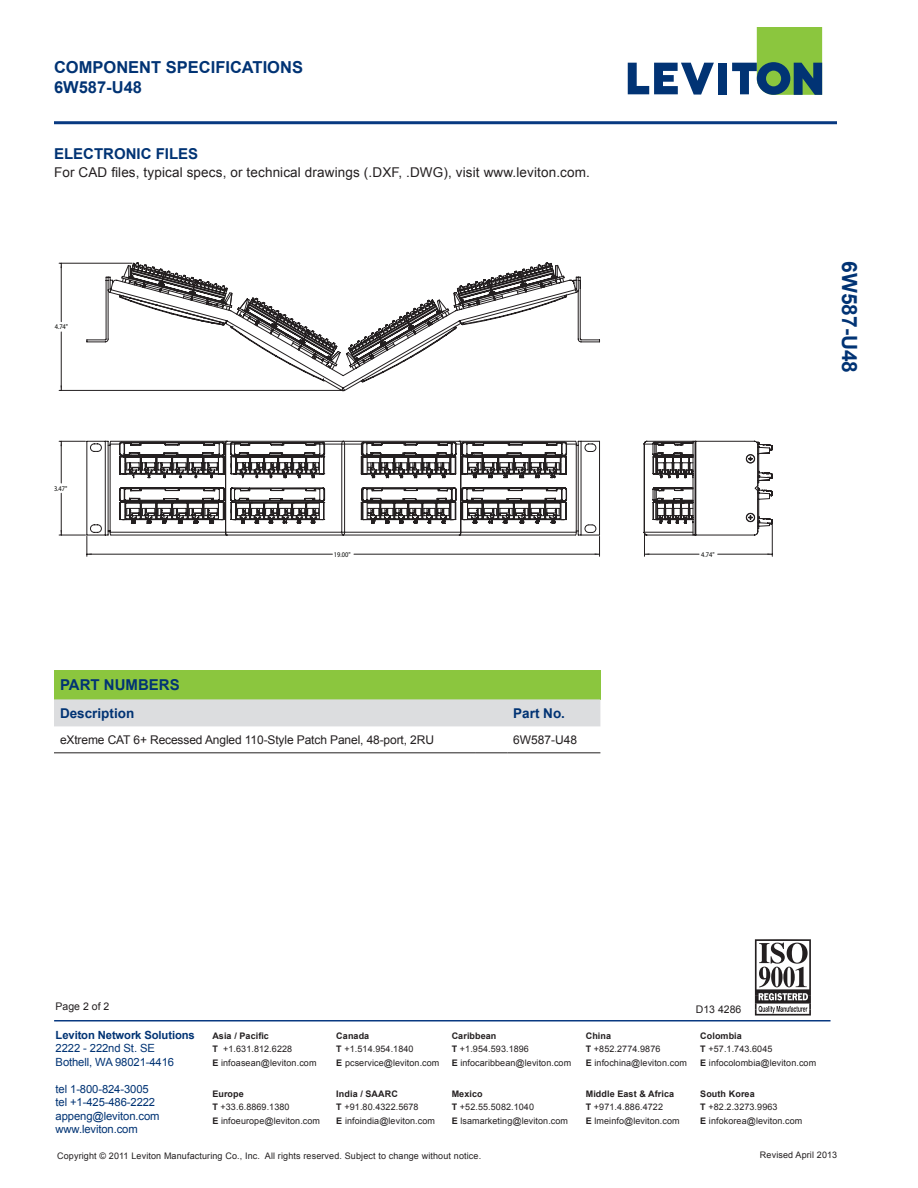
<style>
.page{position:relative;width:918px;height:1188px;background:#fff}
.page>*{position:absolute;margin:0;border:0;box-sizing:border-box;transform-origin:0 0}
.t1{font:700 21px "Arial";color:#013374}
.t2{font:700 16.5px "Arial";color:#013374}
.t3{font:700 15px "Arial";color:#013374}
.t4{font:13.5px "Arial";letter-spacing:.01em;color:#231f20}
.t5{font:700 13.5px "Arial";color:#013374}
.New_Body_Style{font:12px "Arial";letter-spacing:-.01em;color:#231f20}
.t6{font:11.25px/13.5px "Arial";letter-spacing:-.01em;color:#013374}
.t7{font:10.5px "Arial";color:#231f20}
.t8{font:9px/13.5px "Arial";letter-spacing:.01em;color:#231f20}
.t9{font:700 9px "Arial";letter-spacing:.01em;color:#231f20}
.t10{font:7.2px "Myriad Pro";color:#040503;scale:.9 1}
.s1{font-weight:700}
</style>
<div class="page">
<svg style="left:755px;top:939px;width:56px;height:77px"></svg>
<hr style="left:54px;top:121px;width:783px;height:3px;background:#083981">
<svg style="left:628px;top:63px;width:86px;height:32px"></svg>
<div style="left:718px;top:63px;width:9px;height:31px;background:#013374"></div>
<svg style="left:732px;top:27px;width:90px;height:68px"></svg>
<hr style="left:54px;top:1020px;width:777px;height:2px;background:#083981">
<div style="left:54px;top:670px;width:546px;height:29px;background:#8bc63e"></div>
<div style="left:54px;top:699px;width:546px;height:27px;background:#dcdddf"></div>
<hr style="left:54px;top:753px;width:422px;height:1px;background:#231f20">
<hr style="left:476px;top:753px;width:31px;height:1px;background:#231f20">
<hr style="left:507px;top:753px;width:93px;height:1px;background:#231f20">
<svg style="left:59px;top:263px;width:541px;height:128px"></svg>
<svg style="left:59px;top:441px;width:541px;height:94px"></svg>
<hr style="left:354px;top:554px;width:246px;height:1px;background:#231f20">
<svg style="left:595px;top:536px;width:5px;height:20px"></svg>
<svg style="left:87px;top:441px;width:491px;height:115px"></svg>
<svg style="left:644px;top:441px;width:128px;height:116px"></svg>
<p class="t2" style="left:54px;top:56px;width:251px">COMPONENT SPECIFICATIONS</p>
<p class="t2" style="left:54px;top:76px;width:90px">6W587-U48</p>
<p class="t3" style="left:54px;top:144px;width:146px">ELECTRONIC FILES</p>
<p class="t4" style="left:54px;top:164px;width:537px">For CAD files, typical specs, or technical drawings (.DXF, .DWG), visit www.leviton.com.</p>
<p class="t10" style="left:55px;top:322px;width:16px">4.74"</p>
<p class="t10" style="left:54px;top:484px;width:16px">3.47"</p>
<p class="t10" style="left:334px;top:550px;width:20px">19.00"</p>
<p class="t10" style="left:701px;top:550px;width:16px">4.74"</p>
<p class="t3" style="left:60px;top:675px;width:121px">PART NUMBERS</p>
<p class="t5" style="left:60px;top:704px;width:76px">Description</p>
<p class="t5" style="left:513px;top:704px;width:53px">Part No.</p>
<p class="New_Body_Style" style="left:60px;top:732px;width:376px">eXtreme CAT 6+ Recessed Angled 110-Style Patch Panel, 48-port, 2RU</p>
<p class="New_Body_Style" style="left:513px;top:732px;width:66px">6W587-U48</p>
<p class="t1" style="left:864px;top:261px;width:114px;rotate:90deg">6W587-U48</p>
<p class="t7" style="left:56px;top:999px;width:55px">Page 2 of 2</p>
<p class="t7" style="left:696px;top:1003px;width:47px">D13 4286</p>
<p class="t6" style="left:56px;top:1028px;width:141px"><span class="s1">Leviton Network Solutions<br></span>2222 - 222nd St. SE<br>Bothell, WA 98021-4416</p>
<p class="t6" style="left:56px;top:1082px;width:95px">tel 1-800-824-3005</p>
<p class="t6" style="left:56px;top:1096px;width:101px">tel +1-425-486-2222</p>
<p class="t6" style="left:56px;top:1109px;width:105px">appeng@leviton.com</p>
<p class="t6" style="left:56px;top:1123px;width:84px">www.leviton.com</p>
<p class="t8" style="left:212px;top:1029px;width:106px"><span class="s1">Asia / Pacific<br>T</span> +1.631.812.6228<br><span class="s1">E</span> infoasean@leviton.com</p>
<p class="t8" style="left:336px;top:1029px;width:105px"><span class="s1">Canada<br>T</span> +1.514.954.1840<br><span class="s1">E</span> pcservice@leviton.com</p>
<p class="t8" style="left:452px;top:1029px;width:121px"><span class="s1">Caribbean<br>T</span> +1.954.593.1896<br><span class="s1">E</span> infocaribbean@leviton.com</p>
<p class="t9" style="left:586px;top:1029px;width:27px">China</p>
<p class="t9" style="left:700px;top:1029px;width:43px">Colombia</p>
<p class="t8" style="left:700px;top:1042px;width:117px"><span class="s1">T</span> +57.1.743.6045<br><span class="s1">E</span> infocolombia@leviton.com</p>
<p class="t8" style="left:586px;top:1042px;width:103px"><span class="s1">T</span> +852.2774.9876<br><span class="s1">E</span> infochina@leviton.com</p>
<p class="t8" style="left:452px;top:1087px;width:118px"><span class="s1">Mexico<br>T</span> +52.55.5082.1040<br><span class="s1">E</span> lsamarketing@leviton.com</p>
<p class="t8" style="left:586px;top:1087px;width:95px"><span class="s1">Middle East &amp; Africa<br>T</span> +971.4.886.4722<br><span class="s1">E</span> lmeinfo@leviton.com</p>
<p class="t8" style="left:700px;top:1087px;width:104px"><span class="s1">South Korea<br>T</span> +82.2.3273.9963<br><span class="s1">E</span> infokorea@leviton.com</p>
<p class="t8" style="left:57px;top:1149px;width:426px">Copyright © 2011 Leviton Manufacturing Co., Inc. All rights reserved. Subject to change without notice.</p>
<p class="t8" style="left:212px;top:1087px;width:109px"><span class="s1">Europe<br>T</span> +33.6.8869.1380<br><span class="s1">E</span> infoeurope@leviton.com</p>
<p class="t9" style="left:336px;top:1088px;width:63px">India / SAARC</p>
<p class="t8" style="left:336px;top:1101px;width:100px"><span class="s1">T</span> +91.80.4322.5678<br><span class="s1">E</span> infoindia@leviton.com</p>
<p class="t8" style="left:760px;top:1148px;width:79px">Revised April 2013</p>
</div>
